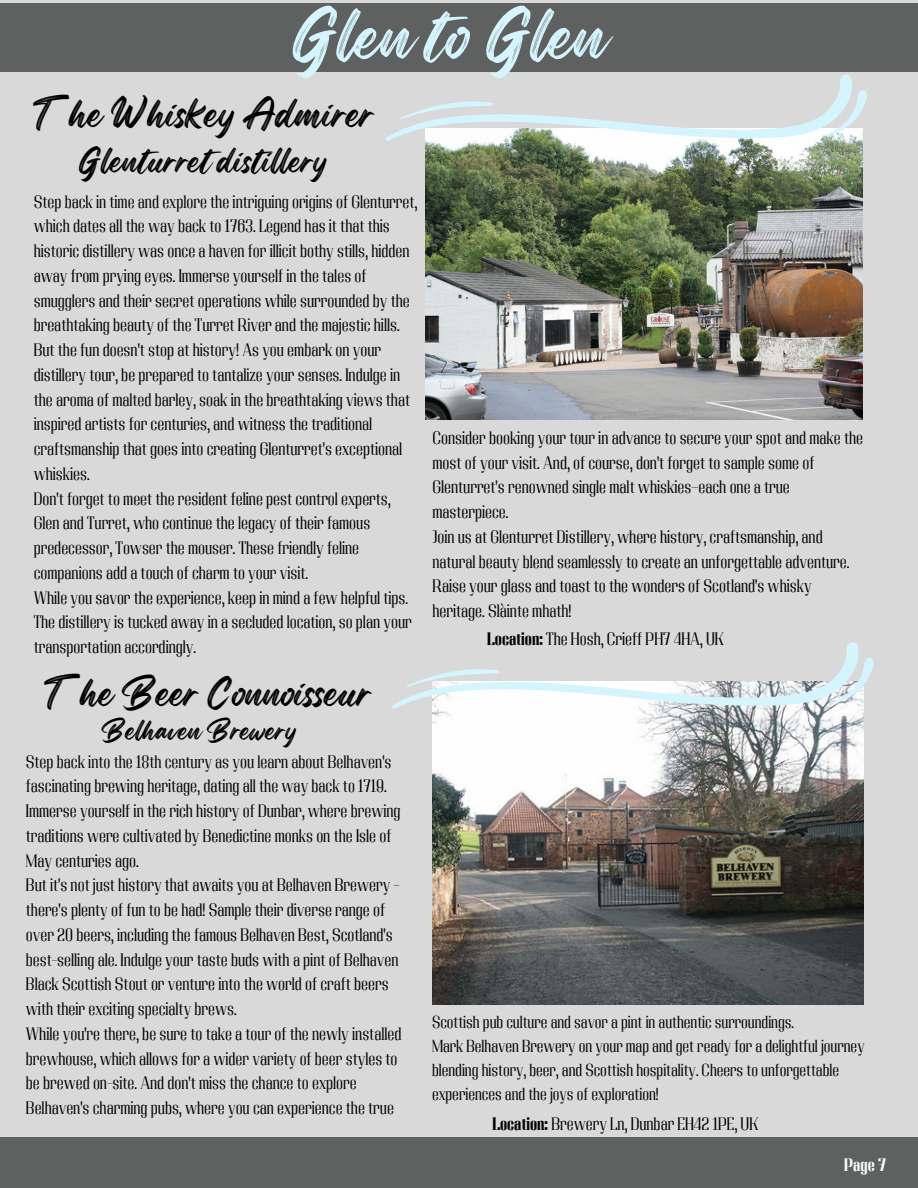
<style>
.page{position:relative;width:918px;height:1188px;background:#d9d9d9}
.page>*{position:absolute;margin:0;border:0;box-sizing:border-box;transform-origin:0 0}
.t1{font:62.85px "Regular Brush";color:#d4f5fd}
.t2{font:35.55px "Regular Brush";color:#000}
.t3{font:30.9px "Regular Brush";color:#000}
.t4{font:24.9px "Regular Brush";color:#000}
.t5{font:18px/24.8px "Adirek Serif 400";color:#000}
.t6{font:18px "Adirek Serif 700";color:#f8f8f9}
.t7{font:17.4px/23.9px "Adirek Serif 400";color:#000}
.s1{font-family:"Adirek Serif 700"}
</style>
<div class="page">
<div style="left:0;top:1137px;width:918px;height:51px;background:#5f6161"></div>
<div style="left:0;top:3px;width:918px;height:69px;background:#5f6161"></div>
<img style="left:425px;top:142px;width:438px;height:278px">
<svg style="left:385px;top:74px;width:482px;height:68px"></svg>
<img style="left:432px;top:710px;width:431px;height:295px">
<svg style="left:392px;top:642px;width:482px;height:68px"></svg>
<p class="t1" style="left:290px;top:-15px;width:319px">Glen to Glen</p>
<p class="t2" style="left:33px;top:86px;width:344px">The Whiskey Admirer</p>
<p class="t3" style="left:78px;top:136px;width:251px">Glenturret distillery</p>
<p class="t5" style="left:34px;top:189px;width:385px">Step back in time and explore the intriguing origins of Glenturret, which dates all the way back to 1763. Legend has it that this historic distillery was once a haven for illicit bothy stills, hidden away from prying eyes. Immerse yourself in the tales of smugglers and their secret operations while surrounded by the breathtaking beauty of the Turret River and the majestic hills.</p>
<p class="t5" style="left:34px;top:338px;width:378px">But the fun doesn't stop at history! As you embark on your distillery tour, be prepared to tantalize your senses. Indulge in the aroma of malted barley, soak in the breathtaking views that inspired artists for centuries, and witness the traditional craftsmanship that goes into creating Glenturret's exceptional whiskies.</p>
<p class="t5" style="left:34px;top:486px;width:359px">Don't forget to meet the resident feline pest control experts, Glen and Turret, who continue the legacy of their famous predecessor, Towser the mouser. These friendly feline companions add a touch of charm to your visit.</p>
<p class="t5" style="left:34px;top:585px;width:380px">While you savor the experience, keep in mind a few helpful tips.<br>The distillery is tucked away in a secluded location, so plan your transportation accordingly.</p>
<p class="t2" style="left:43px;top:664px;width:330px">The Beer Connoisseur</p>
<p class="t4" style="left:101px;top:711px;width:197px">Belhaven Brewery</p>
<p class="t5" style="left:26px;top:749px;width:376px">Step back into the 18th century as you learn about Belhaven's fascinating brewing heritage, dating all the way back to 1719.<br>Immerse yourself in the rich history of Dunbar, where brewing traditions were cultivated by Benedictine monks on the Isle of May centuries ago.</p>
<p class="t5" style="left:26px;top:873px;width:376px">But it's not just history that awaits you at Belhaven Brewery – there's plenty of fun to be had! Sample their diverse range of over 20 beers, including the famous Belhaven Best, Scotland's best-selling ale. Indulge your taste buds with a pint of Belhaven Black Scottish Stout or venture into the world of craft beers with their exciting specialty brews.</p>
<p class="t5" style="left:26px;top:1021px;width:377px">While you're there, be sure to take a tour of the newly installed brewhouse, which allows for a wider variety of beer styles to be brewed on-site. And don't miss the chance to explore Belhaven's charming pubs, where you can experience the true</p>
<p class="t5" style="left:432px;top:425px;width:432px">Consider booking your tour in advance to secure your spot and make the most of your visit. And, of course, don't forget to sample some of Glenturret's renowned single malt whiskies—each one a true masterpiece.</p>
<p class="t5" style="left:432px;top:524px;width:418px">Join us at Glenturret Distillery, where history, craftsmanship, and natural beauty blend seamlessly to create an unforgettable adventure.<br>Raise your glass and toast to the wonders of Scotland's whisky heritage. Slàinte mhath!</p>
<p class="t5" style="left:487px;top:626px;width:238px"><span class="s1">Location:</span> The Hosh, Crieff PH7 4HA, UK</p>
<p class="t7" style="left:432px;top:1010px;width:364px">Scottish pub culture and savor a pint in authentic surroundings.</p>
<p class="t7" style="left:432px;top:1034px;width:434px">Mark Belhaven Brewery on your map and get ready for a delightful journey blending history, beer, and Scottish hospitality. Cheers to unforgettable experiences and the joys of exploration!</p>
<p class="t5" style="left:492px;top:1111px;width:268px"><span class="s1">Location:</span> Brewery Ln, Dunbar EH42 1PE, UK</p>
<p class="t6" style="left:844px;top:1154px;width:44px">Page 7</p>
</div>
